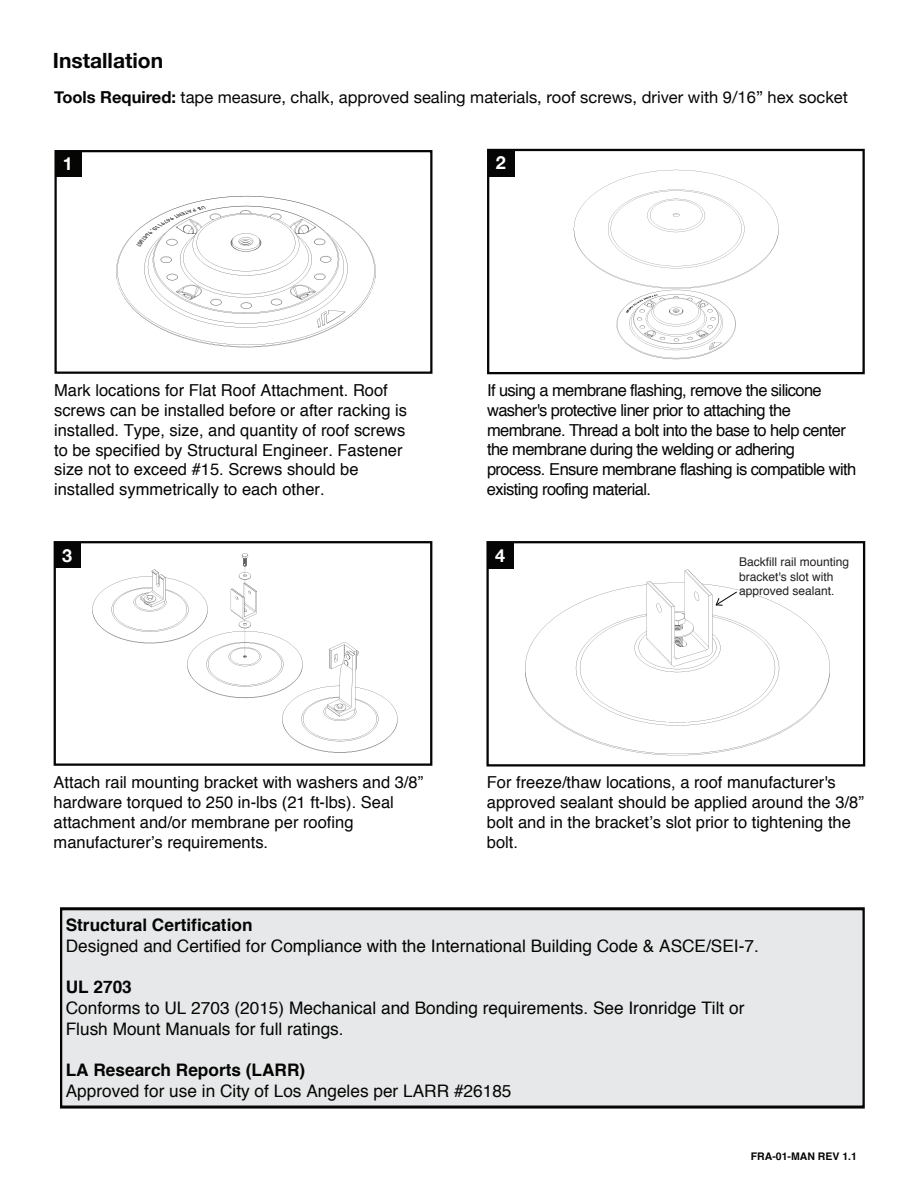
<style>
.page{position:relative;width:918px;height:1188px;background:#fff}
.page>*{position:absolute;margin:0;border:0;box-sizing:border-box;transform-origin:0 0}
.t1{font:700 21px "Helvetica Neue";color:#040504}
.t2{font:700 18px "Helvetica Neue";color:#fff}
.t3{font:17.25px/20.7px "Helvetica";color:#050504}
.t4{font:700 17.25px "Helvetica";color:#040504}
.t5{font:700 17.25px "Helvetica";color:#050504}
.t6{font:16.5px/19.8px "Helvetica";color:#040504}
.t7{font:16.5px/19.8px "Helvetica";letter-spacing:-.035em;color:#040504}
.t8{font:16.5px "Helvetica Neue";color:#040504}
.t9{font:12px/14.4px "Helvetica";color:#231f20}
.t10{font:700 10.5px "Helvetica";color:#040504}
.s1{font-weight:700}
</style>
<div class="page">
<img style="left:92px;top:553px;width:306px;height:200px">
<div style="left:54px;top:541px;width:378px;height:225px;border:2px solid #040504"></div>
<div style="left:55px;top:542px;width:26px;height:26px;background:#040504"></div>
<img style="left:512px;top:568px;width:318px;height:188px">
<div style="left:486px;top:541px;width:379px;height:226px;border:2px solid #040504"></div>
<div style="left:487px;top:542px;width:27px;height:26px;background:#040504"></div>
<img style="left:573px;top:169px;width:206px;height:191px">
<div style="left:487px;top:149px;width:378px;height:225px;border:2px solid #040504"></div>
<div style="left:488px;top:150px;width:26px;height:26px;background:#040504"></div>
<img style="left:57px;top:176px;width:319px;height:172px">
<div style="left:54px;top:150px;width:378px;height:224px;border:2px solid #050504"></div>
<div style="left:55px;top:152px;width:27px;height:24px;background:#050504"></div>
<div style="left:60px;top:907px;width:805px;height:201px;background:#e7e8e9;border:3px solid #040504"></div>
<svg style="left:715px;top:591px;width:23px;height:15px"></svg>
<p class="t1" style="left:53px;top:44px;width:112px">Installation</p>
<p class="t8" style="left:54px;top:85px;width:795px"><span class="s1">Tools Required:</span> tape measure, chalk, approved sealing materials, roof screws, driver with 9/16” hex socket</p>
<p class="t2" style="left:63px;top:149px;width:12px">1</p>
<p class="t2" style="left:496px;top:149px;width:12px">2</p>
<p class="t6" style="left:54px;top:381px;width:355px">Mark locations for Flat Roof Attachment. Roof screws can be installed before or after racking is installed. Type, size, and quantity of roof screws to be specified by Structural Engineer. Fastener size not to exceed #15. Screws should be installed symmetrically to each other.</p>
<p class="t7" style="left:487px;top:381px;width:371px">If using a membrane flashing, remove the silicone washer's protective liner prior to attaching the membrane. Thread a bolt into the base to help center the membrane during the welding or adhering process. Ensure membrane flashing is compatible with existing roofing material.</p>
<p class="t2" style="left:62px;top:541px;width:12px">3</p>
<p class="t2" style="left:495px;top:541px;width:12px">4</p>
<p class="t9" style="left:739px;top:555px;width:112px">Backfill rail mounting bracket's slot with approved sealant.</p>
<p class="t6" style="left:54px;top:773px;width:371px">Attach rail mounting bracket with washers and 3/8” hardware torqued to 250 in-lbs (21 ft-lbs). Seal attachment and/or membrane per roofing manufacturer’s requirements.</p>
<p class="t6" style="left:487px;top:773px;width:378px">For freeze/thaw locations, a roof manufacturer's approved sealant should be applied around the 3/8” bolt and in the bracket’s slot prior to tightening the bolt.</p>
<p class="t4" style="left:66px;top:911px;width:188px">Structural Certification</p>
<p class="t3" style="left:66px;top:936px;width:695px">Designed and Certified for Compliance with the International Building Code &amp; ASCE/SEI-7.</p>
<p class="t4" style="left:66px;top:973px;width:68px">UL 2703</p>
<p class="t3" style="left:66px;top:998px;width:680px">Conforms to UL 2703 (2015) Mechanical and Bonding requirements. See Ironridge Tilt or<br>Flush Mount Manuals for full ratings.</p>
<p class="t5" style="left:66px;top:1056px;width:241px">LA Research Reports (LARR)</p>
<p class="t3" style="left:66px;top:1081px;width:447px">Approved for use in City of Los Angeles per LARR #26185</p>
<p class="t10" style="left:751px;top:1148px;width:108px">FRA-01-MAN REV 1.1</p>
</div>
